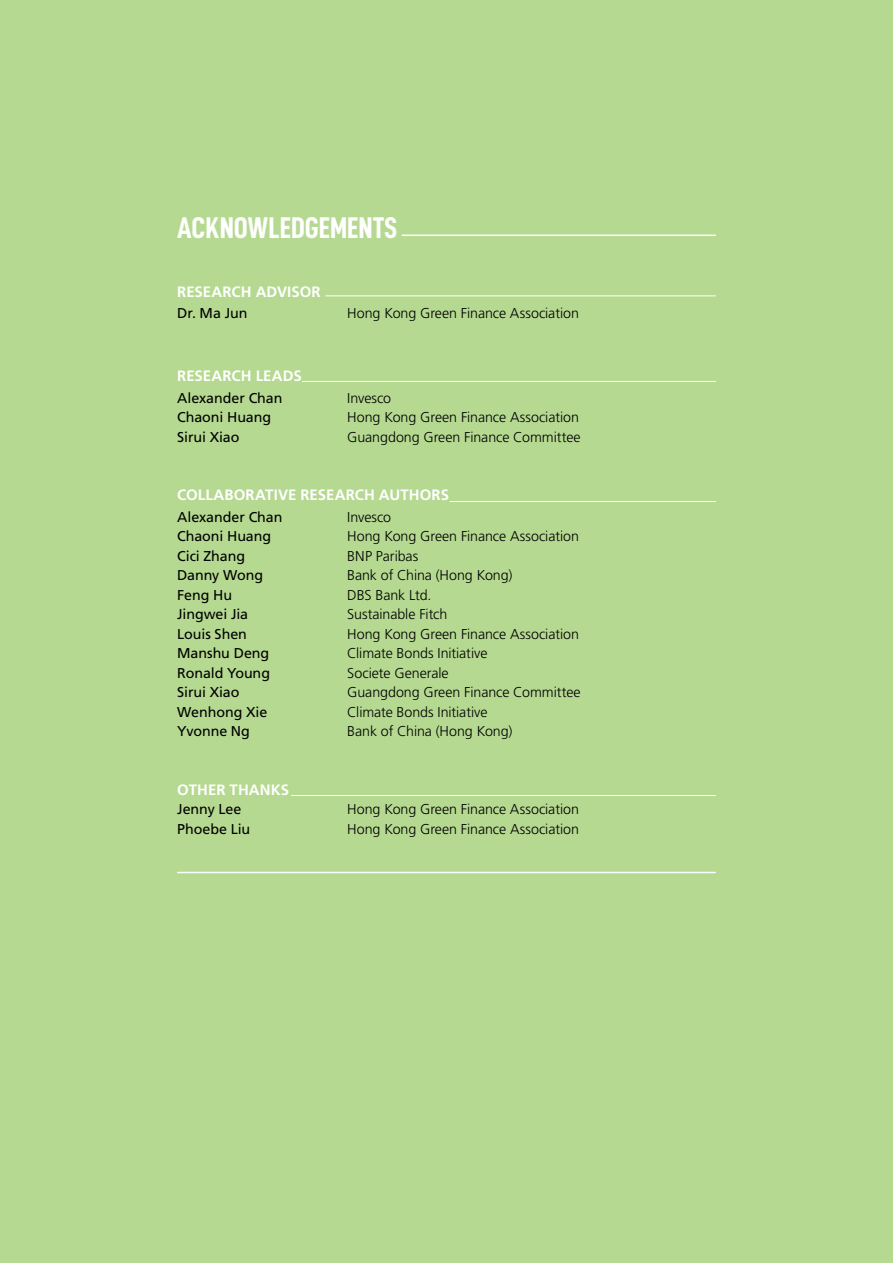
<style>
.page{position:relative;width:893px;height:1263px;background:#b5d991}
.page>*{position:absolute;margin:0;border:0;box-sizing:border-box;transform-origin:0 0}
.t1{font:30px "D DIN Condensed Bold";color:#fff}
.t2{font:700 15px "Frutiger";letter-spacing:.005em;color:#fff}
.t3{font:300 14.25px "Frutiger";letter-spacing:-.005em;color:#000}
.t4{font:14.25px "Frutiger";letter-spacing:-.005em;color:#000}
</style>
<div class="page">
<hr style="left:402px;top:235px;width:314px;height:1px;background:#fff">
<hr style="left:325px;top:296px;width:391px;height:1px;background:#fff">
<hr style="left:302px;top:381px;width:414px;height:1px;background:#fff">
<hr style="left:450px;top:501px;width:266px;height:1px;background:#fff">
<hr style="left:177px;top:872px;width:539px;height:1px;background:#fff">
<hr style="left:291px;top:795px;width:425px;height:1px;background:#fff">
<h1 class="t1" style="left:177px;top:211px;width:222px">ACKNOWLEDGEMENTS</h1>
<p class="t2" style="left:177px;top:283px;width:145px">RESEARCH ADVISOR</p>
<p class="t4" style="left:177px;top:305px;width:72px">Dr. Ma Jun</p>
<p class="t3" style="left:347px;top:305px;width:233px">Hong Kong Green Finance Association</p>
<p class="t2" style="left:177px;top:367px;width:126px">RESEARCH LEADS</p>
<p class="t4" style="left:177px;top:389px;width:107px">Alexander Chan</p>
<p class="t3" style="left:347px;top:390px;width:45px">Invesco</p>
<p class="t4" style="left:177px;top:409px;width:96px">Chaoni Huang</p>
<p class="t3" style="left:347px;top:409px;width:233px">Hong Kong Green Finance Association</p>
<p class="t4" style="left:177px;top:428px;width:64px">Sirui Xiao</p>
<p class="t3" style="left:347px;top:429px;width:235px">Guangdong Green Finance Committee</p>
<p class="t2" style="left:177px;top:486px;width:273px">COLLABORATIVE RESEARCH AUTHORS</p>
<p class="t4" style="left:177px;top:508px;width:107px">Alexander Chan</p>
<p class="t3" style="left:347px;top:509px;width:45px">Invesco</p>
<p class="t4" style="left:177px;top:528px;width:96px">Chaoni Huang</p>
<p class="t3" style="left:347px;top:528px;width:233px">Hong Kong Green Finance Association</p>
<p class="t4" style="left:177px;top:547px;width:69px">Cici Zhang</p>
<p class="t3" style="left:347px;top:548px;width:72px">BNP Paribas</p>
<p class="t4" style="left:177px;top:567px;width:87px">Danny Wong</p>
<p class="t3" style="left:347px;top:567px;width:167px">Bank of China (Hong Kong)</p>
<p class="t4" style="left:177px;top:586px;width:56px">Feng Hu</p>
<p class="t3" style="left:347px;top:587px;width:86px">DBS Bank Ltd.</p>
<p class="t4" style="left:177px;top:606px;width:72px">Jingwei Jia</p>
<p class="t3" style="left:347px;top:606px;width:102px">Sustainable Fitch</p>
<p class="t4" style="left:177px;top:625px;width:71px">Louis Shen</p>
<p class="t3" style="left:347px;top:626px;width:233px">Hong Kong Green Finance Association</p>
<p class="t4" style="left:177px;top:645px;width:94px">Manshu Deng</p>
<p class="t3" style="left:347px;top:645px;width:142px">Climate Bonds Initiative</p>
<p class="t4" style="left:177px;top:664px;width:94px">Ronald Young</p>
<p class="t3" style="left:347px;top:665px;width:103px">Societe Generale</p>
<p class="t4" style="left:177px;top:684px;width:64px">Sirui Xiao</p>
<p class="t3" style="left:347px;top:684px;width:235px">Guangdong Green Finance Committee</p>
<p class="t4" style="left:177px;top:703px;width:92px">Wenhong Xie</p>
<p class="t3" style="left:347px;top:704px;width:142px">Climate Bonds Initiative</p>
<p class="t4" style="left:177px;top:723px;width:74px">Yvonne Ng</p>
<p class="t3" style="left:347px;top:723px;width:167px">Bank of China (Hong Kong)</p>
<p class="t2" style="left:177px;top:781px;width:114px">OTHER THANKS</p>
<p class="t4" style="left:177px;top:801px;width:66px">Jenny Lee</p>
<p class="t3" style="left:347px;top:801px;width:233px">Hong Kong Green Finance Association</p>
<p class="t4" style="left:177px;top:820px;width:75px">Phoebe Liu</p>
<p class="t3" style="left:347px;top:821px;width:233px">Hong Kong Green Finance Association</p>
</div>
